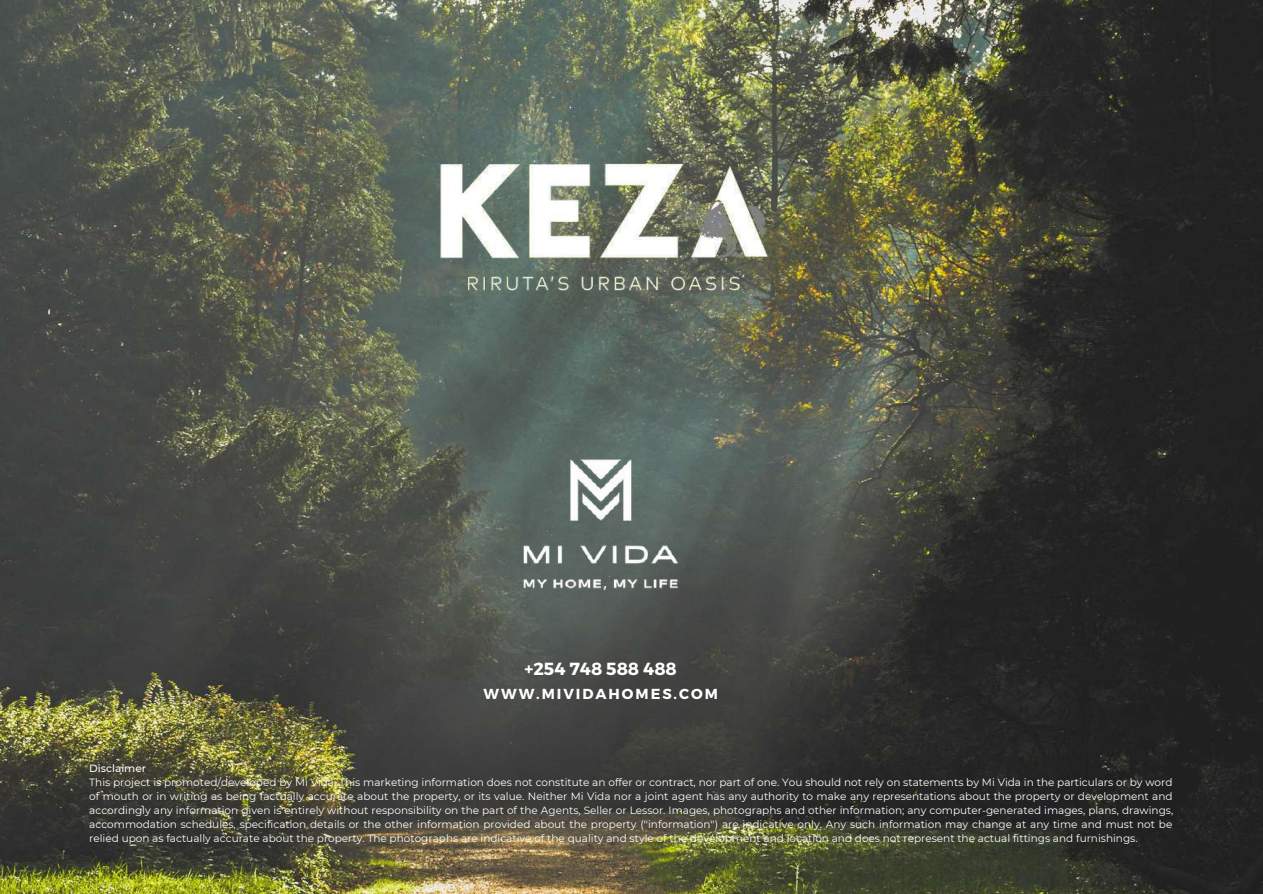
<style>
.page{position:relative;width:1263px;height:894px;background:#fff}
.page>*{position:absolute;margin:0;border:0;box-sizing:border-box;transform-origin:0 0}
.t1{font:700 17.55px "Montserrat";color:#fff}
.t2{font:700 14.4px "Montserrat";letter-spacing:.135em;color:#fff}
.t3{font:10.5px/14px "Montserrat";color:#fff;text-align:justify}
.t4{font:500 10.5px "Montserrat";color:#fff}
</style>
<div class="page">
<img style="left:0;top:0;width:1263px;height:893px">
<img style="left:314px;top:0;width:568px;height:483px">
<img style="left:433px;top:411px;width:335px;height:224px">
<h1 class="t1" style="left:524px;top:657px;width:154px">+254 748 588 488</h1>
<h2 class="t2" style="left:483px;top:684px;width:236px">WWW.MIVIDAHOMES.COM</h2>
<p class="t4" style="left:89px;top:761px;width:58px">Disclaimer</p>
<p class="t3" style="left:89px;top:774px;width:1085px">This project is promoted/developed by Mi Vida. This marketing information does not constitute an offer or contract, nor part of one. You should not rely on statements by Mi Vida in the particulars or by word of mouth or in writing as being factually accurate about the property, or its value. Neither Mi Vida nor a joint agent has any authority to make any representations about the property or development and accordingly any information given is entirely without responsibility on the part of the Agents, Seller or Lessor. Images, photographs and other information; any computer-generated images, plans, drawings, accommodation schedules, specification details or the other information provided about the property (''information'') are indicative only. Any such information may change at any time and must not be relied upon as factually accurate about the property. The photographs are indicative of the quality and style of the development and location and does not represent the actual fittings and furnishings.</p>
</div>
